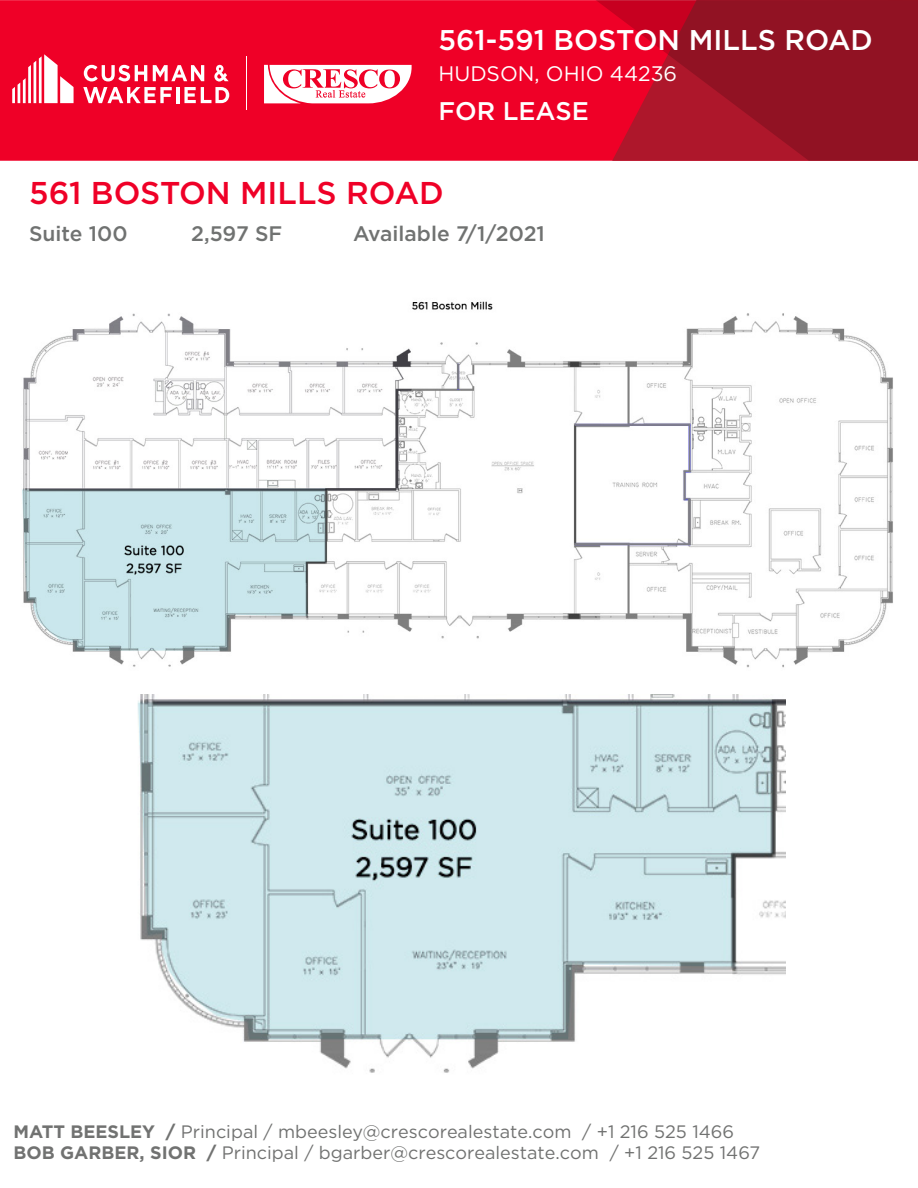
<style>
.page{position:relative;width:918px;height:1188px;background:#fff}
.page>*{position:absolute;margin:0;border:0;box-sizing:border-box;transform-origin:0 0}
.Section_Head_-_red{font:500 31.5px "Gotham";color:#ef0027}
.t1{font:500 28.5px "Gotham";color:#fff}
.t2{font:500 25.5px "Gotham";color:#fff}
.Section_Head_-_red-2{font:500 21px "Gotham";color:#707271}
.t3{font:21px "Gotham";color:#fff}
.t4{font:18px/21px "Gotham";color:#717271}
.s1{font-weight:700}
</style>
<div class="page">
<img style="left:137px;top:695px;width:649px;height:378px">
<img style="left:22px;top:301px;width:871px;height:367px">
<div style="left:0;top:0;width:596px;height:161px;background:#ef0027"></div>
<svg style="left:596px;top:0;width:322px;height:161px;background:#a60f25"></svg>
<hr style="left:246px;top:56px;width:1px;height:54px;background:#fff">
<svg style="left:12px;top:54px;width:62px;height:49px"></svg>
<svg style="left:83px;top:65px;width:146px;height:38px"></svg>
<svg style="left:264px;top:65px;width:148px;height:38px"></svg>
<h2 class="t1" style="left:438px;top:21px;width:436px">561-591 BOSTON MILLS ROAD</h2>
<p class="t3" style="left:438px;top:60px;width:240px">HUDSON, OHIO 44236</p>
<h3 class="t2" style="left:438px;top:94px;width:152px">FOR LEASE</h3>
<p class="Section_Head_-_red" style="left:29px;top:173px;width:416px">561 BOSTON MILLS ROAD</p>
<p class="Section_Head_-_red-2" style="left:29px;top:219px;width:100px">Suite 100</p>
<p class="Section_Head_-_red-2" style="left:191px;top:219px;width:93px">2,597 SF</p>
<p class="Section_Head_-_red-2" style="left:353px;top:219px;width:193px">Available 7/1/2021</p>
<p class="t4" style="left:14px;top:1120px;width:748px"><span class="s1">MATT BEESLEY /</span> Principal / mbeesley@crescorealestate.com / +1 216 525 1466<br><span class="s1">BOB GARBER, SIOR /</span> Principal / bgarber@crescorealestate.com / +1 216 525 1467</p>
</div>
